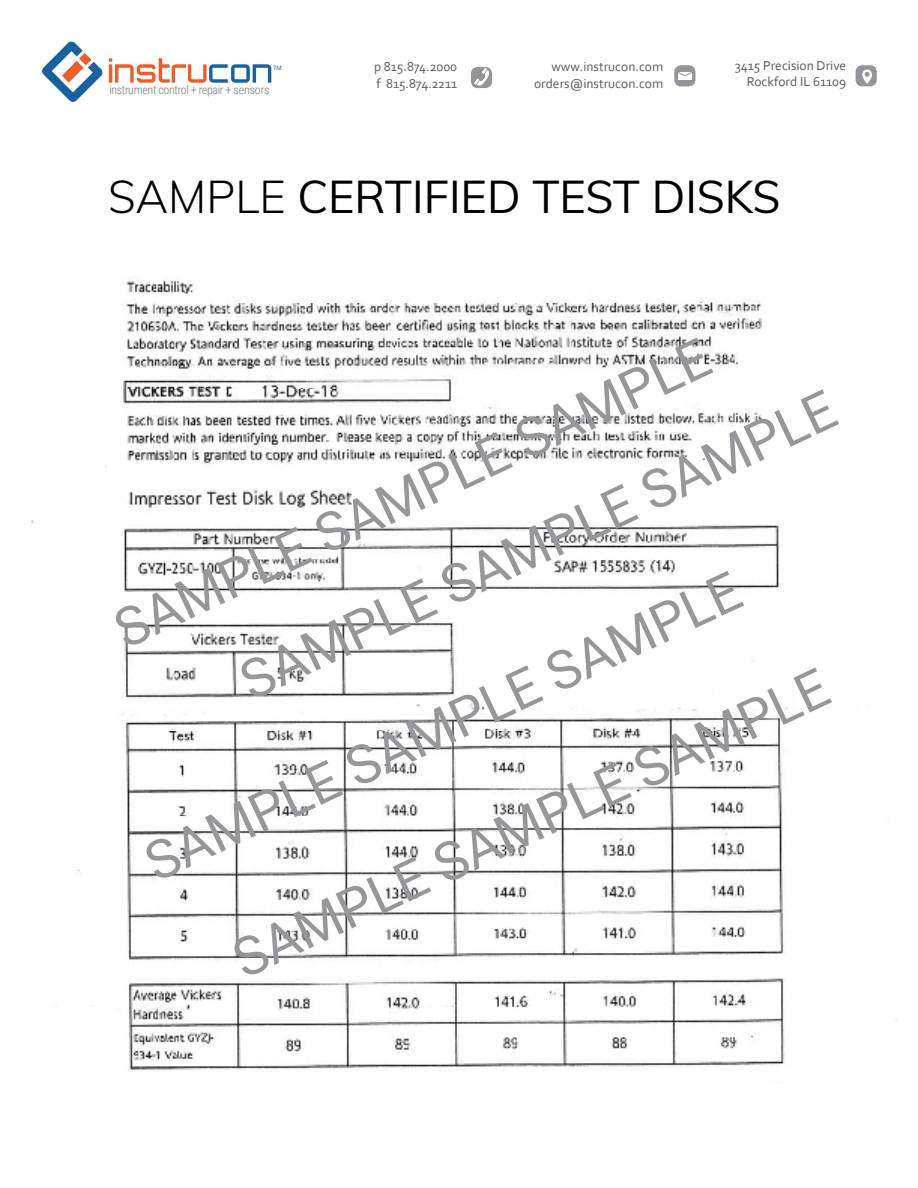
<style>
.page{position:relative;width:918px;height:1188px;background:#fff}
.page>*{position:absolute;margin:0;border:0;box-sizing:border-box;transform-origin:0 0}
.t1{font:54px "Roboto";color:#95979a}
.t2{font:45px "Muli";color:#000}
.t3{font:13.5px/16.2px "Corbel";color:#58595b;text-align:right}
.t4{font:300 12px "Roboto Condensed";letter-spacing:-.03em;color:#77787b}
.t5{font:6px "Roboto";color:#33679a}
.s1{font-weight:300}
</style>
<div class="page">
<svg style="left:42px;top:42px;width:61px;height:60px"></svg>
<svg style="left:109px;top:58px;width:162px;height:25px"></svg>
<div style="left:471px;top:67px;width:21px;height:21px;background:#939598;border-radius:7px"></div>
<svg style="left:474px;top:68px;width:15px;height:18px"></svg>
<div style="left:856px;top:65px;width:21px;height:21px;background:#939598;border-radius:7px"></div>
<svg style="left:862px;top:70px;width:10px;height:14px"></svg>
<div style="left:674px;top:65px;width:21px;height:21px;background:#939598;border-radius:7px"></div>
<div style="left:678px;top:72px;width:14px;height:7px;background:#fff"></div>
<svg style="left:678px;top:72px;width:14px;height:5px"></svg>
<img style="left:31px;top:281px;width:866px;height:791px">
<p class="t5" style="left:273px;top:63px;width:10px">TM</p>
<p class="t3" style="left:374px;top:59px;width:85px;text-align:left">p 815.874.2000 f 815.874.2211</p>
<p class="t4" style="left:109px;top:82px;width:162px">instrument control + repair + sensors</p>
<p class="t3" style="left:534px;top:59px;width:131px">www.instrucon.com orders@instrucon.com</p>
<p class="t3" style="left:735px;top:57px;width:113px">3415 Precision Drive<br>Rockford IL 61109</p>
<h2 class="t2" style="left:108px;top:164px;width:674px"><span class="s1">SAMPLE</span> CERTIFIED TEST DISKS</h2>
<h1 class="t1" style="left:101px;top:596px;width:653px;rotate:-25deg">SAMPLE SAMPLE SAMPLE</h1>
<h1 class="t1" style="left:227px;top:648px;width:653px;rotate:-25deg">SAMPLE SAMPLE SAMPLE</h1>
<h1 class="t1" style="left:132px;top:830px;width:653px;rotate:-25deg">SAMPLE SAMPLE SAMPLE</h1>
<h1 class="t1" style="left:220px;top:926px;width:653px;rotate:-25deg">SAMPLE SAMPLE SAMPLE</h1>
</div>
